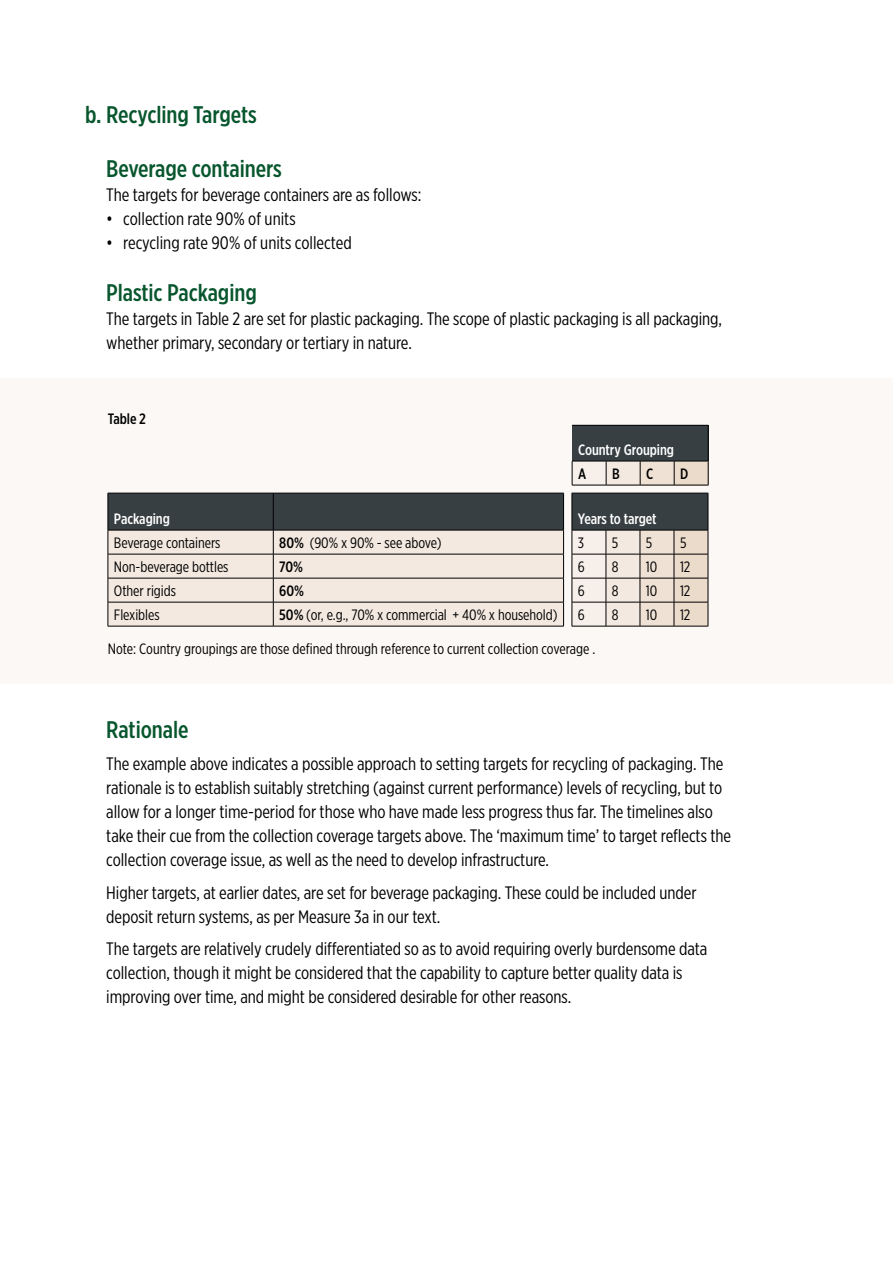
<style>
.page{position:relative;width:893px;height:1263px;background:#fff}
.page>*{position:absolute;margin:0;border:0;box-sizing:border-box;transform-origin:0 0}
.t1{font:500 24px "Gotham X Narrow";letter-spacing:-.005em;color:#07562d}
.t2{font:18px/24px "Gotham X Narrow";letter-spacing:-.005em;color:#000}
.t3{font:15px "Gotham X Narrow";letter-spacing:-.005em;color:#000}
.t4{font:500 15px "Gotham X Narrow";letter-spacing:-.005em;color:#fff}
.t5{font:500 15px "Gotham X Narrow";letter-spacing:-.005em;color:#000}
.s1{font-weight:500}
</style>
<div class="page">
<div style="left:0;top:378px;width:893px;height:306px;background:#fbf8f5"></div>
<svg style="left:108px;top:493px;width:601px;height:133px;background:#b9b4ae"></svg>
<hr style="left:108px;top:554px;width:165px;height:1px;background:#000">
<hr style="left:273px;top:554px;width:291px;height:1px;background:#000">
<hr style="left:572px;top:554px;width:34px;height:1px;background:#000">
<hr style="left:606px;top:554px;width:34px;height:1px;background:#000">
<hr style="left:640px;top:554px;width:34px;height:1px;background:#000">
<hr style="left:674px;top:554px;width:34px;height:1px;background:#000">
<hr style="left:108px;top:578px;width:165px;height:1px;background:#000">
<hr style="left:273px;top:578px;width:291px;height:1px;background:#000">
<hr style="left:572px;top:578px;width:34px;height:1px;background:#000">
<hr style="left:606px;top:578px;width:34px;height:1px;background:#000">
<hr style="left:640px;top:578px;width:34px;height:1px;background:#000">
<hr style="left:674px;top:578px;width:34px;height:1px;background:#000">
<hr style="left:108px;top:602px;width:165px;height:1px;background:#000">
<hr style="left:273px;top:602px;width:291px;height:1px;background:#000">
<hr style="left:572px;top:602px;width:34px;height:1px;background:#000">
<hr style="left:606px;top:602px;width:34px;height:1px;background:#000">
<hr style="left:640px;top:602px;width:34px;height:1px;background:#000">
<hr style="left:674px;top:602px;width:34px;height:1px;background:#000">
<hr style="left:108px;top:626px;width:165px;height:1px;background:#000">
<hr style="left:273px;top:626px;width:291px;height:1px;background:#000">
<hr style="left:572px;top:626px;width:34px;height:1px;background:#000">
<hr style="left:606px;top:626px;width:34px;height:1px;background:#000">
<hr style="left:640px;top:626px;width:34px;height:1px;background:#000">
<hr style="left:674px;top:626px;width:34px;height:1px;background:#000">
<hr style="left:572px;top:493px;width:34px;height:1px;background:#000">
<hr style="left:606px;top:493px;width:34px;height:1px;background:#000">
<hr style="left:640px;top:493px;width:34px;height:1px;background:#000">
<hr style="left:674px;top:493px;width:34px;height:1px;background:#000">
<hr style="left:708px;top:493px;width:1px;height:37px;background:#000">
<hr style="left:108px;top:493px;width:1px;height:37px;background:#000">
<hr style="left:108px;top:493px;width:165px;height:1px;background:#000">
<hr style="left:273px;top:493px;width:291px;height:1px;background:#000">
<hr style="left:273px;top:493px;width:1px;height:37px;background:#000">
<hr style="left:563px;top:493px;width:1px;height:37px;background:#000">
<hr style="left:572px;top:493px;width:1px;height:37px;background:#000">
<hr style="left:108px;top:530px;width:165px;height:1px;background:#000">
<hr style="left:273px;top:530px;width:291px;height:1px;background:#000">
<hr style="left:606px;top:530px;width:34px;height:1px;background:#000">
<hr style="left:572px;top:530px;width:34px;height:1px;background:#000">
<hr style="left:640px;top:530px;width:34px;height:1px;background:#000">
<hr style="left:674px;top:530px;width:34px;height:1px;background:#000">
<div style="left:572px;top:425px;width:136px;height:36px;background:#373f42"></div>
<div style="left:572px;top:461px;width:34px;height:24px;background:#f7f0ea"></div>
<div style="left:606px;top:461px;width:34px;height:24px;background:#f3e9e0"></div>
<div style="left:640px;top:461px;width:34px;height:24px;background:#efe2d5"></div>
<div style="left:674px;top:461px;width:34px;height:24px;background:#ebdbcb"></div>
<svg style="left:572px;top:462px;width:1px;height:23px"></svg>
<svg style="left:606px;top:462px;width:1px;height:23px"></svg>
<svg style="left:640px;top:462px;width:1px;height:23px"></svg>
<svg style="left:674px;top:462px;width:1px;height:23px"></svg>
<svg style="left:708px;top:461px;width:1px;height:24px"></svg>
<hr style="left:572px;top:485px;width:34px;height:1px;background:#000">
<hr style="left:606px;top:485px;width:34px;height:1px;background:#000">
<hr style="left:640px;top:485px;width:34px;height:1px;background:#000">
<hr style="left:674px;top:485px;width:34px;height:1px;background:#000">
<hr style="left:572px;top:425px;width:34px;height:1px;background:#000">
<hr style="left:606px;top:425px;width:34px;height:1px;background:#000">
<hr style="left:640px;top:425px;width:34px;height:1px;background:#000">
<hr style="left:674px;top:425px;width:34px;height:1px;background:#000">
<hr style="left:708px;top:425px;width:1px;height:36px;background:#000">
<hr style="left:572px;top:461px;width:34px;height:1px;background:#000">
<hr style="left:606px;top:461px;width:34px;height:1px;background:#000">
<hr style="left:640px;top:461px;width:34px;height:1px;background:#000">
<hr style="left:674px;top:461px;width:34px;height:1px;background:#000">
<h1 class="t1" style="left:85px;top:100px;width:173px">b. Recycling Targets</h1>
<h1 class="t1" style="left:106px;top:154px;width:177px">Beverage containers</h1>
<p class="t2" style="left:106px;top:182px;width:317px">The targets for beverage containers are as follows:</p>
<p class="t2" style="left:106px;top:206px;width:191px">• collection rate 90% of units</p>
<p class="t2" style="left:106px;top:230px;width:247px">• recycling rate 90% of units collected</p>
<h1 class="t1" style="left:106px;top:278px;width:152px">Plastic Packaging</h1>
<p class="t2" style="left:106px;top:307px;width:617px">The targets in Table 2 are set for plastic packaging. The scope of plastic packaging is all packaging, whether primary, secondary or tertiary in nature.</p>
<p class="t5" style="left:108px;top:410px;width:40px">Table 2</p>
<p class="t4" style="left:578px;top:441px;width:97px">Country Grouping</p>
<p class="t5" style="left:578px;top:465px;width:10px">A</p>
<p class="t5" style="left:612px;top:465px;width:9px">B</p>
<p class="t5" style="left:646px;top:465px;width:9px">C</p>
<p class="t5" style="left:680px;top:465px;width:10px">D</p>
<p class="t4" style="left:114px;top:510px;width:58px">Packaging</p>
<p class="t4" style="left:578px;top:510px;width:80px">Years to target</p>
<p class="t3" style="left:114px;top:534px;width:108px">Beverage containers</p>
<p class="t3" style="left:279px;top:534px;width:164px"><span class="s1">80%</span> (90% x 90% - see above)</p>
<p class="t3" style="left:578px;top:534px;width:8px">3</p>
<p class="t3" style="left:612px;top:534px;width:8px">5</p>
<p class="t3" style="left:646px;top:534px;width:8px">5</p>
<p class="t3" style="left:680px;top:534px;width:8px">5</p>
<p class="t3" style="left:114px;top:558px;width:116px">Non-beverage bottles</p>
<p class="t5" style="left:279px;top:558px;width:25px">70%</p>
<p class="t3" style="left:578px;top:558px;width:8px">6</p>
<p class="t3" style="left:612px;top:558px;width:8px">8</p>
<p class="t3" style="left:646px;top:558px;width:13px">10</p>
<p class="t3" style="left:680px;top:558px;width:12px">12</p>
<p class="t3" style="left:114px;top:582px;width:64px">Other rigids</p>
<p class="t5" style="left:279px;top:582px;width:26px">60%</p>
<p class="t3" style="left:578px;top:582px;width:8px">6</p>
<p class="t3" style="left:612px;top:582px;width:8px">8</p>
<p class="t3" style="left:646px;top:582px;width:13px">10</p>
<p class="t3" style="left:680px;top:582px;width:12px">12</p>
<p class="t3" style="left:114px;top:606px;width:47px">Flexibles</p>
<p class="t3" style="left:279px;top:606px;width:280px"><span class="s1">50%</span> (or, e.g., 70% x commercial + 40% x household)</p>
<p class="t3" style="left:578px;top:606px;width:8px">6</p>
<p class="t3" style="left:612px;top:606px;width:8px">8</p>
<p class="t3" style="left:646px;top:606px;width:13px">10</p>
<p class="t3" style="left:680px;top:606px;width:12px">12</p>
<p class="t3" style="left:108px;top:640px;width:489px">Note: Country groupings are those defined through reference to current collection coverage .</p>
<h1 class="t1" style="left:106px;top:715px;width:84px">Rationale</h1>
<p class="t2" style="left:106px;top:752px;width:626px">The example above indicates a possible approach to setting targets for recycling of packaging. The rationale is to establish suitably stretching (against current performance) levels of recycling, but to allow for a longer time-period for those who have made less progress thus far. The timelines also take their cue from the collection coverage targets above. The ‘maximum time’ to target reflects the collection coverage issue, as well as the need to develop infrastructure.</p>
<p class="t2" style="left:106px;top:880px;width:592px">Higher targets, at earlier dates, are set for beverage packaging. These could be included under deposit return systems, as per Measure 3a in our text.</p>
<p class="t2" style="left:106px;top:937px;width:603px">The targets are relatively crudely differentiated so as to avoid requiring overly burdensome data collection, though it might be considered that the capability to capture better quality data is improving over time, and might be considered desirable for other reasons.</p>
</div>
